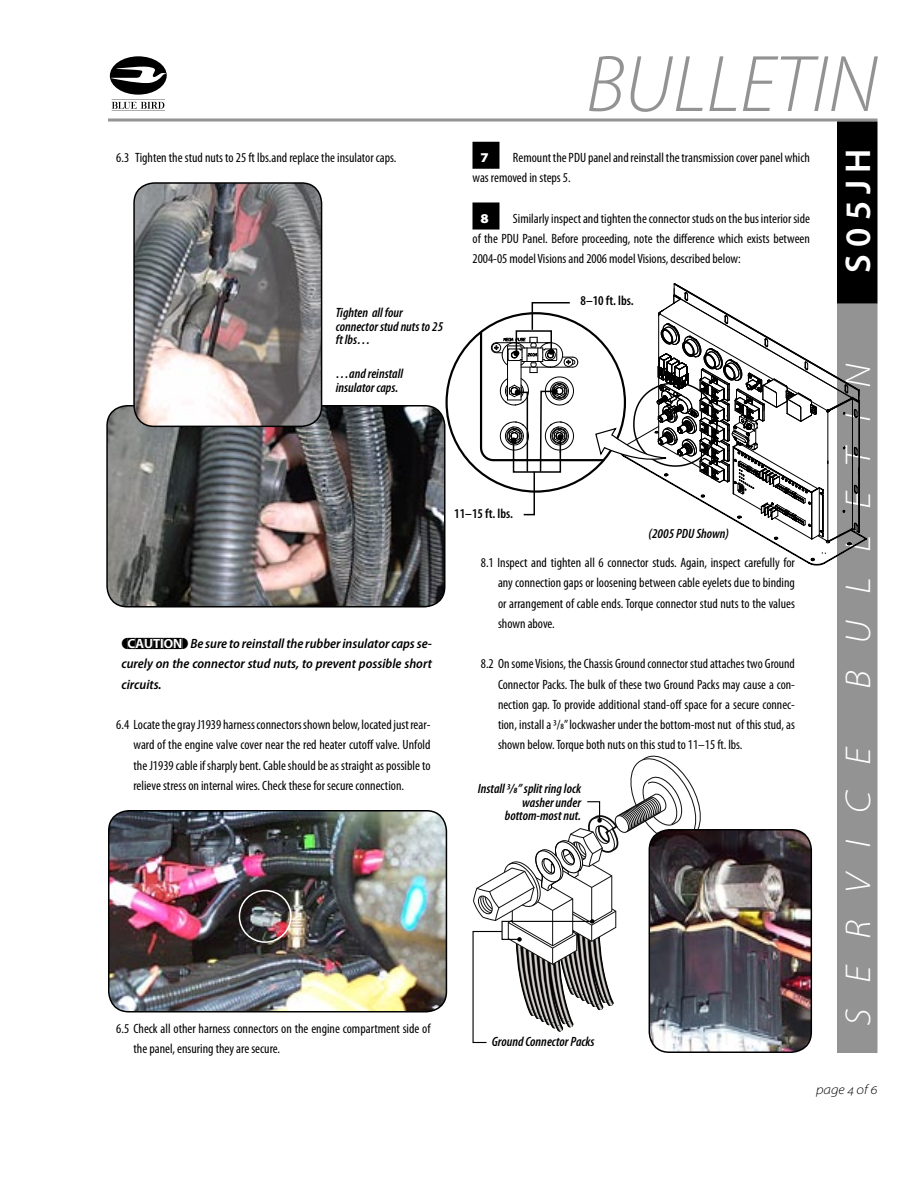
<style>
.page{position:relative;width:918px;height:1188px;background:#fff}
.page>*{position:absolute;margin:0;border:0;box-sizing:border-box;transform-origin:0 0}
.t1{font:italic 300 81px "Myriad Pro";color:#939393}
.t2{font:italic 300 semi-expanded 36px "Myriad Pro";letter-spacing:.73em;color:#fff}
.t3{font:600 36px "Myriad Pro";letter-spacing:.2em;color:#fff}
.Body_Numbered{font:condensed 13.5px/20.2px "Myriad Pro";color:#000;text-align:justify}
.Procedure_Step_First{font:condensed 13.5px/20.2px "Myriad Pro";color:#000}
.Caption_FirstLine{font:italic 600 condensed 13.5px/13.5px "Myriad Pro";color:#000}
.Warning{font:italic 600 semi-condensed 13.5px/20.2px "Myriad Pro";color:#000;text-align:justify}
.Photo_Callout{font:600 condensed 13.5px "Myriad Pro";color:#000}
.t4{font:italic 300 semi-expanded 13.5px "Myriad Pro";color:#000}
.Procedure_Step_First-2{font:900 semi-expanded 13.5px "Myriad Pro";color:#fff}
.s1{font-family:"Warning";font-weight:400;font-style:normal;font-stretch:normal}
</style>
<div class="page">
<svg style="left:108px;top:118px;width:770px;height:4px;background:#acacac"></svg>
<div style="left:837px;top:122px;width:41px;height:182px;background:#000"></div>
<div style="left:837px;top:304px;width:41px;height:749px;background:#939393"></div>
<svg style="left:110px;top:56px;width:57px;height:55px"></svg>
<svg style="left:472px;top:755px;width:341px;height:297px"></svg>
<img style="left:106px;top:405px;width:340px;height:202px">
<div style="left:472px;top:142px;width:27px;height:27px;background:#000"></div>
<div style="left:472px;top:202px;width:27px;height:28px;background:#000"></div>
<img style="left:108px;top:810px;width:340px;height:202px">
<div style="left:239px;top:890px;width:53px;height:53px;border:2px solid #fff;border-radius:50%"></div>
<svg style="left:133px;top:182px;width:190px;height:244px;background:#8e898a"></svg>
<svg style="left:771px;top:534px;width:96px;height:31px"></svg>
<svg style="left:673px;top:283px;width:187px;height:259px"></svg>
<svg style="left:479px;top:293px;width:380px;height:247px"></svg>
<h1 class="t1" style="left:586px;top:41px;width:293px">BULLETIN</h1>
<p class="Body_Numbered" style="left:116px;top:148px;width:282px">6.3 Tighten the stud nuts to 25 ft lbs.and replace the insulator caps.</p>
<p class="Caption_FirstLine" style="left:336px;top:306px;width:109px">Tighten all four connector stud nuts to 25 ft lbs…</p>
<p class="Caption_FirstLine" style="left:336px;top:367px;width:69px">…and reinstall insulator caps.</p>
<p class="Warning" style="left:122px;top:634px;width:312px"><span class="s1">[CAUTION]</span> Be sure to reinstall the rubber insulator caps se&shy;curely on the connector stud nuts, to prevent possible short circuits.</p>
<p class="Body_Numbered" style="left:134px;top:715px;width:299px;text-indent:-17px">6.4 Locate the gray J1939 harness connectors shown below, located just rear&shy;ward of the engine valve cover near the red heater cutoff valve. Unfold the J1939 cable if sharply bent. Cable should be as straight as possible to relieve stress on internal wires. Check these for secure connection.</p>
<p class="Body_Numbered" style="left:134px;top:1018px;width:298px;text-indent:-17px">6.5 Check all other harness connectors on the engine compartment side of the panel, ensuring they are secure.</p>
<p class="Procedure_Step_First" style="left:472px;top:148px;width:339px;text-indent:40px">Remount the PDU panel and reinstall the transmission cover panel which was removed in steps 5.</p>
<p class="Procedure_Step_First-2" style="left:480px;top:210px;width:10px">8</p>
<p class="Procedure_Step_First-2" style="left:480px;top:150px;width:10px">7</p>
<p class="Procedure_Step_First" style="left:472px;top:208px;width:339px;text-align:justify;text-indent:40px">Similarly inspect and tighten the connector studs on the bus interior side of the PDU Panel. Before proceeding, note the difference which exists between 2004-05 model Visions and 2006 model Visions, described below:</p>
<p class="Photo_Callout" style="left:580px;top:294px;width:55px">8–10 ft. lbs.</p>
<p class="Photo_Callout" style="left:454px;top:506px;width:60px">11–15 ft. lbs.</p>
<p class="Caption_FirstLine" style="left:649px;top:527px;width:82px">(2005 PDU Shown)</p>
<p class="Body_Numbered" style="left:498px;top:553px;width:299px;text-indent:-17px">8.1 Inspect and tighten all 6 connector studs. Again, inspect carefully for any connection gaps or loosening between cable eyelets due to binding or arrangement of cable ends. Torque connector stud nuts to the values shown above.</p>
<p class="Body_Numbered" style="left:498px;top:654px;width:298px;text-indent:-17px">8.2 On some Visions, the Chassis Ground connector stud attaches two Ground Connector Packs. The bulk of these two Ground Packs may cause a con&shy;nection gap. To provide additional stand-off space for a secure connec&shy;tion, install a 3/8” lockwasher under the bottom-most nut of this stud, as shown below. Torque both nuts on this stud to 11–15 ft. lbs.</p>
<p class="Caption_FirstLine" style="left:478px;top:782px;width:105px;text-align:right">Install 3/8” split ring lock washer under</p>
<p class="Caption_FirstLine" style="left:505px;top:809px;width:78px">bottom-most nut.</p>
<p class="Caption_FirstLine" style="left:492px;top:1035px;width:104px">Ground Connector Packs</p>
<h2 class="t3" style="left:838px;top:273px;width:126px;rotate:-90deg">S05JH</h2>
<h2 class="t2" style="left:839px;top:689px;width:327px;rotate:-90deg">BULLETIN</h2>
<h2 class="t2" style="left:839px;top:1026px;width:281px;rotate:-90deg">SERVICE</h2>
<p class="t4" style="left:816px;top:1082px;width:63px">page 4 of 6</p>
</div>
